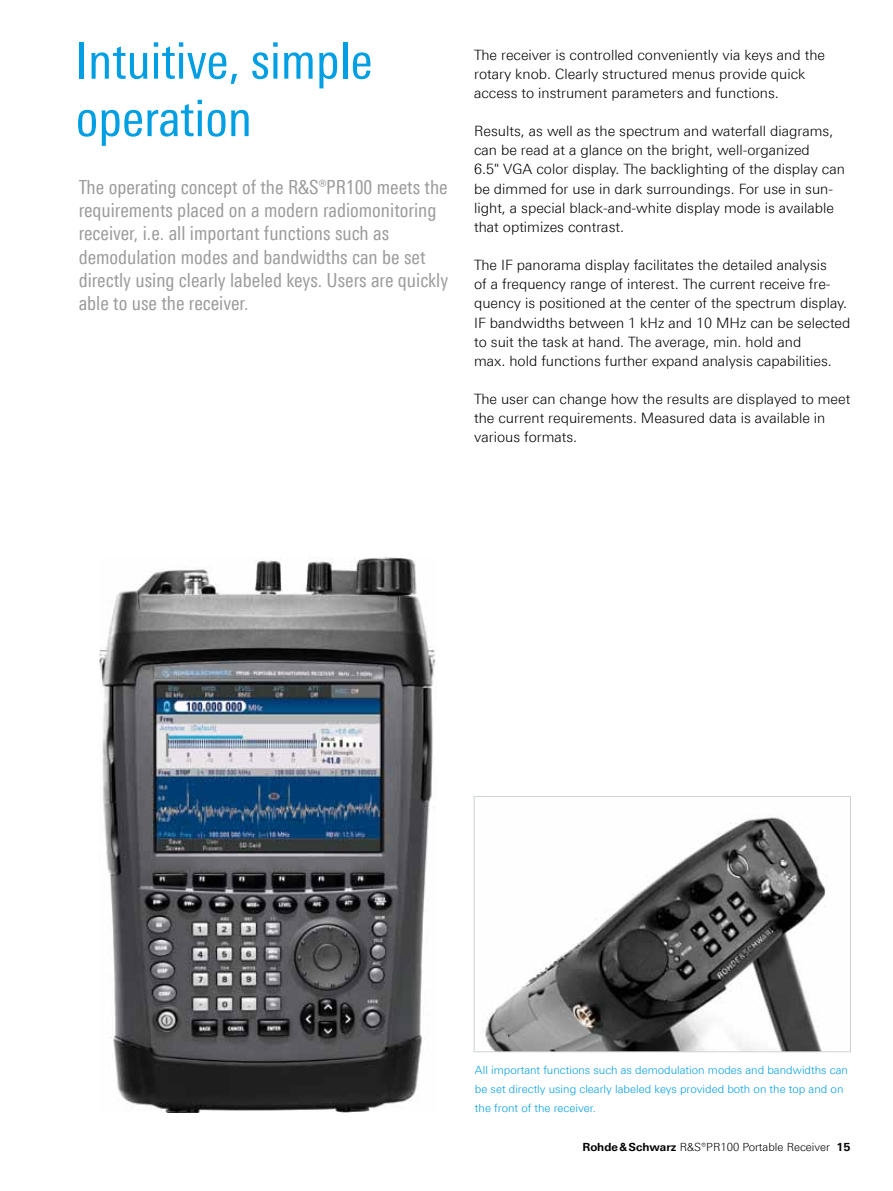
<style>
.page{position:relative;width:893px;height:1191px;background:#fff}
.page>*{position:absolute;margin:0;border:0;box-sizing:border-box;transform-origin:0 0}
.t1{font:51px/57.4px "Linotype Univers 420 Cn";color:#009ee3}
.t2{font:19.5px/23.4px "Linotype Univers 420 Cn";color:#9c9c9d}
.t3{font:300 14.25px/19.2px "Linotype Univers 330";color:#000}
.t4{font:300 11.25px/19.2px "Linotype Univers 330";color:#009ee3}
.t5{font:300 11.25px "Linotype Univers 330";color:#000}
.s1{font-family:"Linotype Univers 630";font-weight:700}
</style>
<div class="page">
<img style="left:485px;top:817px;width:342px;height:233px">
<div style="left:474px;top:796px;width:377px;height:256px;border:1px solid #cdd4d7"></div>
<img style="left:100px;top:557px;width:337px;height:555px">
<h1 class="t1" style="left:76px;top:32px;width:298px">Intuitive, simple operation</h1>
<p class="t2" style="left:79px;top:175px;width:371px">The operating concept of the R&amp;S®PR100 meets the requirements placed on a modern radiomonitoring receiver, i.e. all important functions such as demodulation modes and bandwidths can be set directly using clearly labeled keys. Users are quickly able to use the receiver.</p>
<p class="t3" style="left:474px;top:45px;width:353px">The receiver is controlled conveniently via keys and the rotary knob. Clearly structured menus provide quick access to instrument parameters and functions.</p>
<p class="t3" style="left:474px;top:121px;width:372px">Results, as well as the spectrum and waterfall diagrams, can be read at a glance on the bright, well-organized<br>6.5" VGA color display. The backlighting of the display can be dimmed for use in dark surroundings. For use in sun&shy;light, a special black-and-white display mode is available that optimizes contrast.</p>
<p class="t3" style="left:474px;top:255px;width:378px">The IF panorama display facilitates the detailed analysis<br>of a frequency range of interest. The current receive fre&shy;quency is positioned at the center of the spectrum display.<br>IF bandwidths between 1 kHz and 10 MHz can be selected to suit the task at hand. The average, min. hold and<br>max. hold functions further expand analysis capabilities.</p>
<p class="t3" style="left:474px;top:389px;width:378px">The user can change how the results are displayed to meet the current requirements. Measured data is available in various formats.</p>
<p class="t4" style="left:475px;top:1060px;width:374px">All important functions such as demodulation modes and bandwidths can be set directly using clearly labeled keys provided both on the top and on the front of the receiver.</p>
<p class="t5" style="left:582px;top:1140px;width:270px"><span class="s1">Rohde&amp;Schwarz</span> R&amp;S®PR100 Portable Receiver <span class="s1">15</span></p>
</div>
